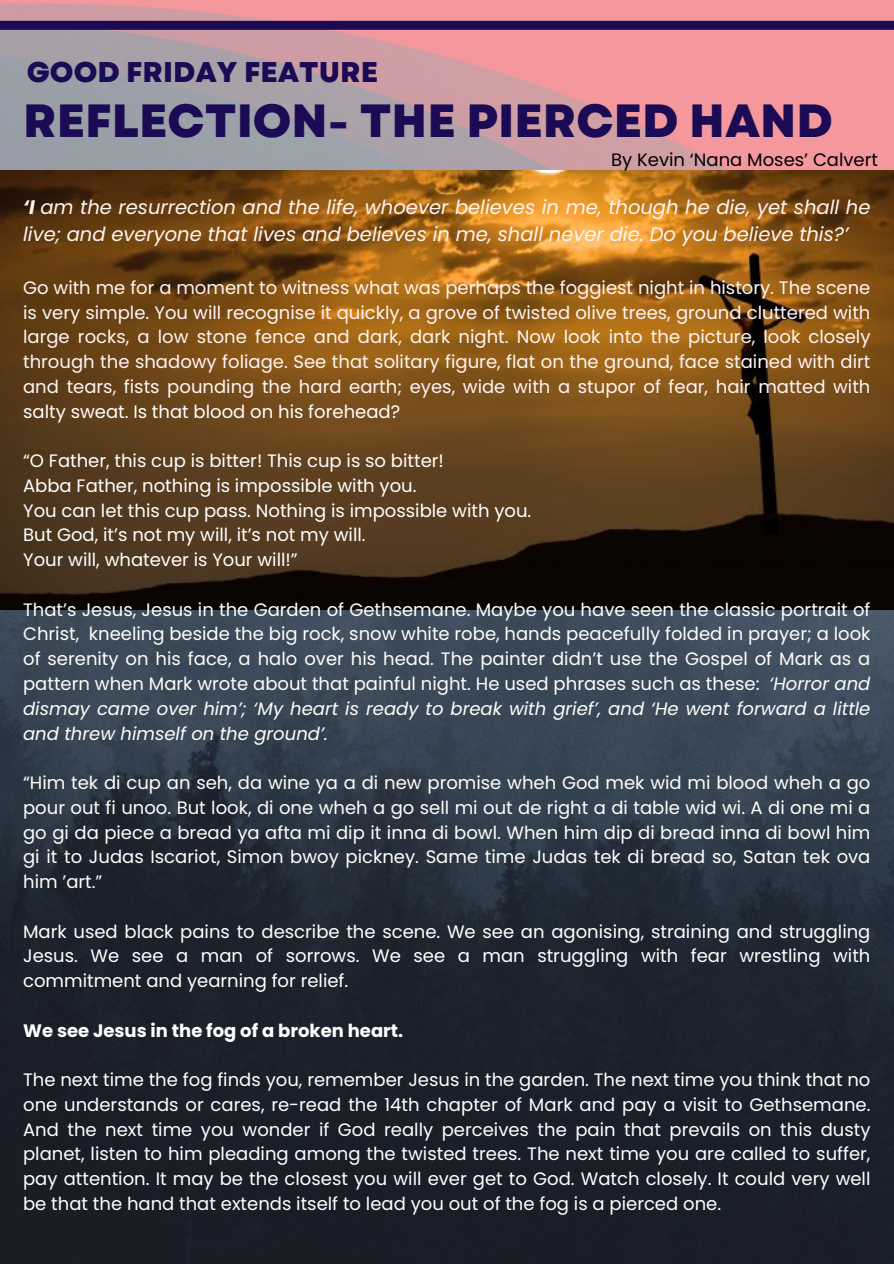
<style>
.page{position:relative;width:894px;height:1264px;background:#fff}
.page>*{position:absolute;margin:0;border:0;box-sizing:border-box;transform-origin:0 0}
.t1{font:800 46.5px "Garet";color:#1b0b54}
.t2{font:800 28.5px "Garet";color:#1b0b54}
.t3{font:italic 19.5px/27px "Poppins";color:#fff5f5}
.t4{font:18px/24.8px "Poppins";color:#fff;text-align:justify}
.t5{font:18px/24.8px "Poppins";color:#fffdfb;text-align:justify}
.t6{font:18px/24.8px "Poppins";color:#fff5f5;text-align:justify}
.t7{font:700 18px "Poppins";color:#fff}
.t8{font:18px "Poppins";color:#000}
.s1{font-weight:700}
.s2{color:#fff}
.s3{font-style:italic}
</style>
<div class="page">
<img style="left:0;top:609px;width:893px;height:654px">
<img style="left:0;top:0;width:893px;height:171px">
<img style="left:0;top:171px;width:893px;height:438px">
<div style="left:0;top:21px;width:893px;height:9px;background:#1b0b54"></div>
<p class="t2" style="left:27px;top:52px;width:352px">GOOD FRIDAY FEATURE</p>
<p class="t1" style="left:23px;top:88px;width:810px">REFLECTION- THE PIERCED HAND</p>
<h3 class="t8" style="left:611px;top:147px;width:268px">By Kevin ‘Nana Moses’ Calvert</h3>
<p class="t3" style="left:23px;top:193px;width:848px"><span class="s1">‘I</span> am the resurrection and the life, whoever believes in me, though he die, yet shall he live; and everyone that lives and believes in me, shall never die. Do you believe this?’</p>
<h2 class="t6" style="left:23px;top:275px;width:848px">Go with me for a moment to witness what was perhaps the foggiest night in history. The scene is very simple. You will recognise it quickly, a grove of twisted olive trees, ground cluttered with large rocks, a low stone fence and dark, dark night. Now look into the picture, look closely through the shadowy foliage. See that solitary figure, flat on the ground, face stained with dirt and tears, fists pounding the hard earth; eyes, wide with a stupor of fear, hair matted with <span class="s2">salty sweat. Is that blood on his forehead?</span></h2>
<p class="t4" style="left:23px;top:448px;width:422px">“O Father, this cup is bitter! This cup is so bitter!</p>
<p class="t4" style="left:23px;top:473px;width:395px">Abba Father, nothing is impossible with you.</p>
<p class="t4" style="left:23px;top:498px;width:509px">You can let this cup pass. Nothing is impossible with you.</p>
<p class="t4" style="left:23px;top:522px;width:344px">But God, it’s not my will, it’s not my will.</p>
<p class="t4" style="left:23px;top:547px;width:276px">Your will, whatever is Your will!”</p>
<p class="t5" style="left:23px;top:597px;width:848px">That’s Jesus, Jesus in the Garden of Gethsemane. Maybe you have seen the classic portrait of Christ, kneeling beside the big rock, snow white robe, hands peacefully folded in prayer; a look of serenity on his face, a halo over his head. The painter didn’t use the Gospel of Mark as a pattern when Mark wrote about that painful night. He used phrases such as these: <span class="s3">‘Horror and dismay came over him’; ‘My heart is ready to break with grief’, and ‘He went forward a little and threw himself on the ground’.</span></p>
<p class="t5" style="left:23px;top:770px;width:848px">“Him tek di cup an seh, da wine ya a di new promise wheh God mek wid mi blood wheh a go pour out fi unoo. But look, di one wheh a go sell mi out de right a di table wid wi. A di one mi a go gi da piece a bread ya afta mi dip it inna di bowl. When him dip di bread inna di bowl him gi it to Judas Iscariot, Simon bwoy pickney. Same time Judas tek di bread so, Satan tek ova him ’art.”</p>
<p class="t4" style="left:23px;top:918px;width:848px">Mark used black pains to describe the scene. We see an agonising, straining and struggling Jesus. We see a man of sorrows. We see a man struggling with fear wrestling with commitment and yearning for relief.</p>
<p class="t7" style="left:23px;top:1017px;width:381px">We see Jesus in the fog of a broken heart.</p>
<p class="t4" style="left:23px;top:1067px;width:848px">The next time the fog finds you, remember Jesus in the garden. The next time you think that no one understands or cares, re-read the 14th chapter of Mark and pay a visit to Gethsemane.<br>And the next time you wonder if God really perceives the pain that prevails on this dusty planet, listen to him pleading among the twisted trees. The next time you are called to suffer, pay attention. It may be the closest you will ever get to God. Watch closely. It could very well be that the hand that extends itself to lead you out of the fog is a pierced one.</p>
</div>
